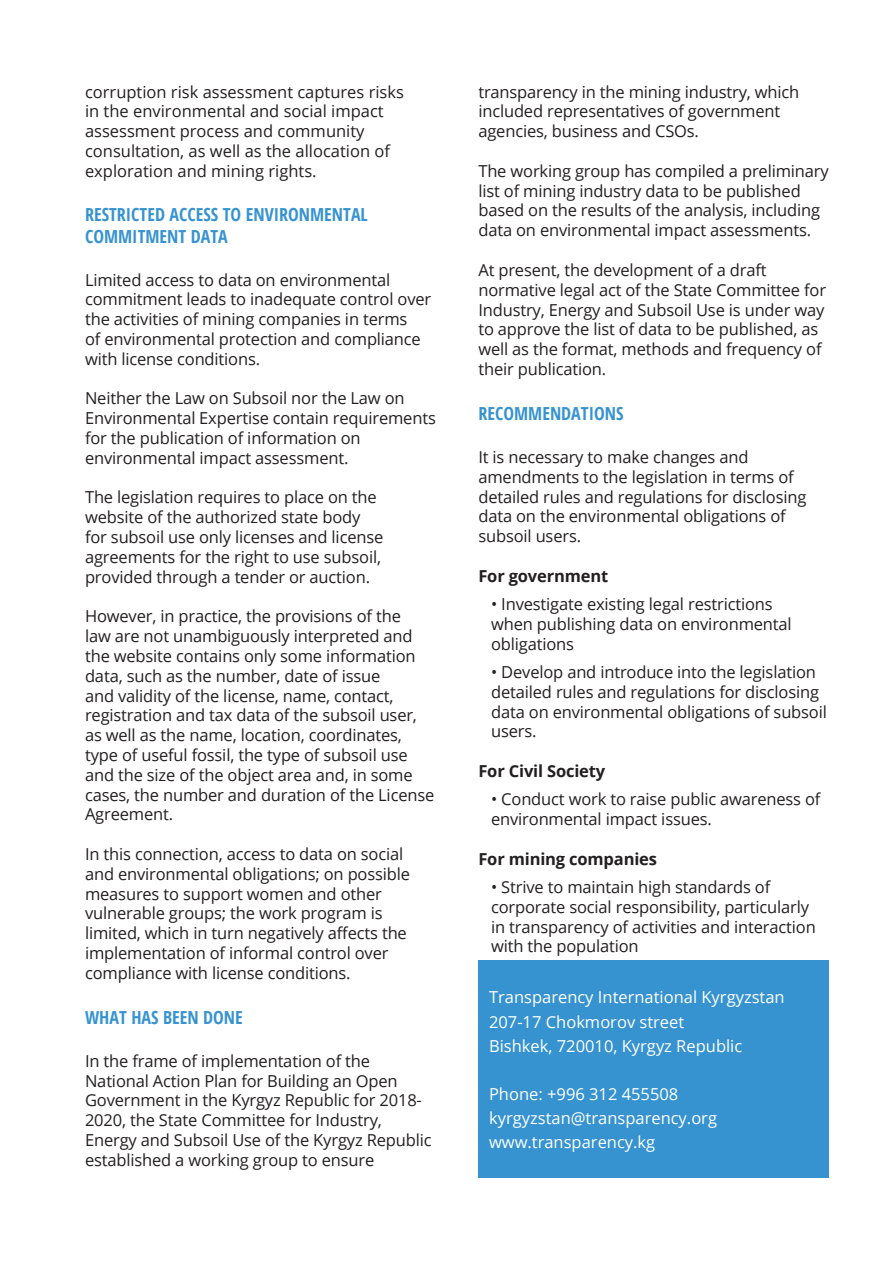
<style>
.page{position:relative;width:893px;height:1263px;background:#fff}
.page>*{position:absolute;margin:0;border:0;box-sizing:border-box;transform-origin:0 0}
.Graphic_H1{font:700 18px/21.6px "Open Sans Condensed";color:#3793d0}
.t1{font:16.5px/19.8px "Open Sans";letter-spacing:-.01em;color:#231f20}
.t2{font:16.5px "Open Sans";color:#fff}
.t3{font:700 16.5px "Open Sans";letter-spacing:-.01em;color:#231f20}
</style>
<div class="page">
<div style="left:478px;top:960px;width:351px;height:218px;background:#3793d0"></div>
<p class="t1" style="left:85px;top:81px;width:320px">corruption risk assessment captures risks in the environmental and social impact assessment process and community consultation, as well as the allocation of exploration and mining rights.</p>
<p class="Graphic_H1" style="left:85px;top:203px;width:284px">RESTRICTED ACCESS TO ENVIRONMENTAL<br>COMMITMENT DATA</p>
<p class="t1" style="left:85px;top:269px;width:348px">Limited access to data on environmental commitment leads to inadequate control over the activities of mining companies in terms<br>of environmental protection and compliance with license conditions.</p>
<p class="t1" style="left:85px;top:388px;width:352px">Neither the Law on Subsoil nor the Law on Environmental Expertise contain requirements for the publication of information on environmental impact assessment.</p>
<p class="t1" style="left:85px;top:487px;width:300px">The legislation requires to place on the website of the authorized state body for subsoil use only licenses and license agreements for the right to use subsoil, provided through a tender or auction.</p>
<p class="t1" style="left:85px;top:606px;width:351px">However, in practice, the provisions of the<br>law are not unambiguously interpreted and the website contains only some information data, such as the number, date of issue<br>and validity of the license, name, contact, registration and tax data of the subsoil user, as well as the name, location, coordinates, type of useful fossil, the type of subsoil use and the size of the object area and, in some cases, the number and duration of the License Agreement.</p>
<p class="t1" style="left:85px;top:844px;width:327px">In this connection, access to data on social and environmental obligations; on possible measures to support women and other vulnerable groups; the work program is limited, which in turn negatively affects the implementation of informal control over compliance with license conditions.</p>
<p class="Graphic_H1" style="left:85px;top:1006px;width:159px">WHAT HAS BEEN DONE</p>
<p class="t1" style="left:85px;top:1050px;width:348px">In the frame of implementation of the National Action Plan for Building an Open Government in the Kyrgyz Republic for 2018- 2020, the State Committee for Industry, Energy and Subsoil Use of the Kyrgyz Republic established a working group to ensure</p>
<p class="t1" style="left:478px;top:81px;width:322px">transparency in the mining industry, which included representatives of government agencies, business and CSOs.</p>
<p class="t1" style="left:478px;top:161px;width:352px">The working group has compiled a preliminary list of mining industry data to be published based on the results of the analysis, including data on environmental impact assessments.</p>
<p class="t1" style="left:478px;top:260px;width:349px">At present, the development of a draft normative legal act of the State Committee for Industry, Energy and Subsoil Use is under way to approve the list of data to be published, as well as the format, methods and frequency of their publication.</p>
<p class="Graphic_H1" style="left:478px;top:402px;width:147px">RECOMMENDATIONS</p>
<p class="t1" style="left:478px;top:447px;width:330px">It is necessary to make changes and amendments to the legislation in terms of detailed rules and regulations for disclosing data on the environmental obligations of subsoil users.</p>
<p class="t3" style="left:478px;top:564px;width:131px">For government</p>
<p class="t1" style="left:491px;top:594px;width:302px">• Investigate existing legal restrictions when publishing data on environmental obligations</p>
<p class="t1" style="left:491px;top:662px;width:337px">• Develop and introduce into the legislation detailed rules and regulations for disclosing data on environmental obligations of subsoil users.</p>
<p class="t3" style="left:478px;top:759px;width:128px">For Civil Society</p>
<p class="t1" style="left:491px;top:789px;width:331px">• Conduct work to raise public awareness of environmental impact issues.</p>
<p class="t3" style="left:478px;top:847px;width:180px">For mining companies</p>
<p class="t1" style="left:491px;top:877px;width:326px">• Strive to maintain high standards of corporate social responsibility, particularly in transparency of activities and interaction with the population</p>
<p class="t2" style="left:489px;top:986px;width:297px">Transparency International Kyrgyzstan</p>
<p class="t2" style="left:489px;top:1010px;width:197px">207-17 Chokmorov street</p>
<p class="t2" style="left:489px;top:1034px;width:255px">Bishkek, 720010, Kyrgyz Republic</p>
<p class="t2" style="left:489px;top:1082px;width:191px">Phone: +996 312 455508</p>
<p class="t2" style="left:489px;top:1106px;width:230px">kyrgyzstan@transparency.org</p>
<p class="t2" style="left:489px;top:1130px;width:168px">www.transparency.kg</p>
</div>
